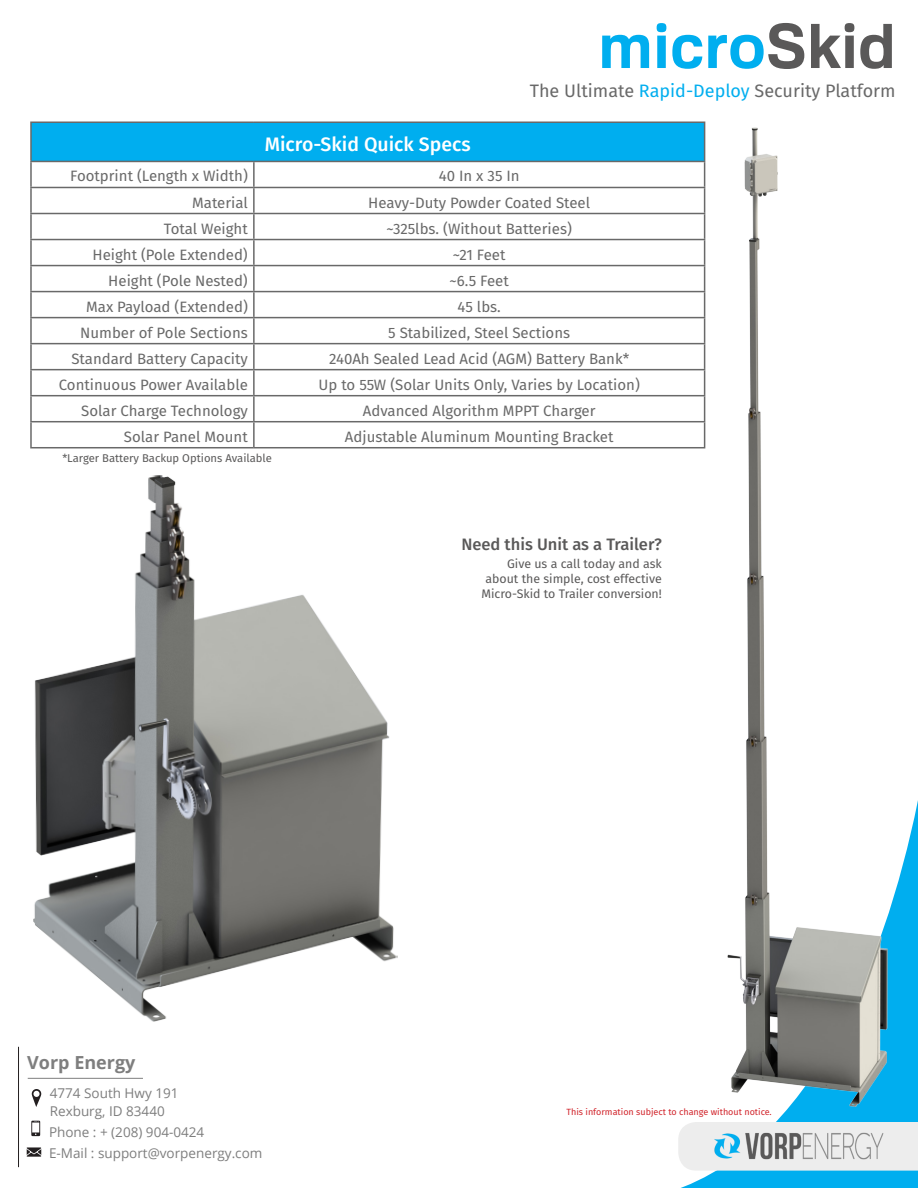
<style>
.page{position:relative;width:918px;height:1188px;background:#fff}
.page>*{position:absolute;margin:0;border:0;box-sizing:border-box;transform-origin:0 0}
.t1{font:700 61.5px "Familiar Pro";color:#00aeef}
.t2{font:500 19.5px "Fira Sans";color:#fff}
.t3{font:18px "Fira Sans";color:#696969}
.t4{font:700 18px "Open Sans";color:#7e7e7e}
.t5{font:500 16.5px "Fira Sans";color:#5a5959}
.t6{font:15px "Fira Sans";color:#696969}
.t7{font:13.5px "Open Sans";color:#7e7e7e}
.t8{font:12.3px/14.9px "Fira Sans";color:#5a5959;text-align:right}
.t9{font:11.25px "Fira Sans";color:#5a5959}
.t10{font:9px "Fira Sans";color:#d1232a}
.s1{color:#5a5959}
.s2{color:#00aeef}
</style>
<div class="page">
<svg style="left:248px;top:415px;width:670px;height:773px"></svg>
<svg style="left:27px;top:1147px;width:14px;height:10px"></svg>
<svg style="left:32px;top:1089px;width:9px;height:18px"></svg>
<svg style="left:31px;top:1121px;width:9px;height:15px"></svg>
<hr style="left:18px;top:1047px;width:1px;height:120px;background:#231f20">
<hr style="left:28px;top:1078px;width:115px;height:1px;background:#7e7e7e">
<div style="left:678px;top:1122px;width:240px;height:49px;background:#ededed"></div>
<img style="left:712px;top:1132px;width:172px;height:29px">
<div style="left:31px;top:122px;width:674px;height:39px;background:#00aeef"></div>
<hr style="left:30px;top:122px;width:224px;height:1px;background:#696969">
<hr style="left:30px;top:123px;width:2px;height:38px;background:#696969">
<hr style="left:254px;top:122px;width:451px;height:1px;background:#696969">
<hr style="left:704px;top:123px;width:1px;height:38px;background:#696969">
<hr style="left:30px;top:161px;width:224px;height:1px;background:#696969">
<hr style="left:30px;top:162px;width:2px;height:25px;background:#696969">
<hr style="left:254px;top:161px;width:451px;height:1px;background:#696969">
<hr style="left:253px;top:162px;width:2px;height:25px;background:#696969">
<hr style="left:30px;top:187px;width:224px;height:1px;background:#696969">
<hr style="left:30px;top:188px;width:2px;height:25px;background:#696969">
<hr style="left:254px;top:187px;width:451px;height:1px;background:#696969">
<hr style="left:253px;top:188px;width:2px;height:25px;background:#696969">
<hr style="left:30px;top:213px;width:224px;height:1px;background:#696969">
<hr style="left:30px;top:214px;width:2px;height:25px;background:#696969">
<hr style="left:254px;top:213px;width:451px;height:1px;background:#696969">
<hr style="left:253px;top:214px;width:2px;height:25px;background:#696969">
<hr style="left:30px;top:239px;width:224px;height:1px;background:#696969">
<hr style="left:30px;top:240px;width:2px;height:25px;background:#696969">
<hr style="left:254px;top:239px;width:451px;height:1px;background:#696969">
<hr style="left:253px;top:240px;width:2px;height:25px;background:#696969">
<hr style="left:30px;top:265px;width:224px;height:1px;background:#696969">
<hr style="left:30px;top:266px;width:2px;height:25px;background:#696969">
<hr style="left:254px;top:265px;width:451px;height:1px;background:#696969">
<hr style="left:253px;top:266px;width:2px;height:25px;background:#696969">
<hr style="left:30px;top:291px;width:224px;height:1px;background:#696969">
<hr style="left:30px;top:292px;width:2px;height:25px;background:#696969">
<hr style="left:254px;top:291px;width:451px;height:1px;background:#696969">
<hr style="left:253px;top:292px;width:2px;height:25px;background:#696969">
<hr style="left:30px;top:317px;width:224px;height:1px;background:#696969">
<hr style="left:30px;top:318px;width:2px;height:25px;background:#696969">
<hr style="left:254px;top:317px;width:451px;height:1px;background:#696969">
<hr style="left:253px;top:318px;width:2px;height:25px;background:#696969">
<hr style="left:30px;top:343px;width:224px;height:1px;background:#696969">
<hr style="left:30px;top:344px;width:2px;height:25px;background:#696969">
<hr style="left:254px;top:343px;width:451px;height:1px;background:#696969">
<hr style="left:253px;top:344px;width:2px;height:25px;background:#696969">
<hr style="left:30px;top:369px;width:224px;height:1px;background:#696969">
<hr style="left:30px;top:370px;width:2px;height:25px;background:#696969">
<hr style="left:254px;top:369px;width:451px;height:1px;background:#696969">
<hr style="left:253px;top:370px;width:2px;height:25px;background:#696969">
<hr style="left:30px;top:395px;width:224px;height:1px;background:#696969">
<hr style="left:30px;top:396px;width:2px;height:25px;background:#696969">
<hr style="left:254px;top:395px;width:451px;height:1px;background:#696969">
<hr style="left:253px;top:396px;width:2px;height:25px;background:#696969">
<hr style="left:30px;top:421px;width:224px;height:1px;background:#696969">
<hr style="left:30px;top:422px;width:2px;height:25px;background:#696969">
<hr style="left:254px;top:421px;width:451px;height:1px;background:#696969">
<hr style="left:253px;top:422px;width:2px;height:25px;background:#696969">
<svg style="left:704px;top:162px;width:1px;height:285px"></svg>
<hr style="left:30px;top:447px;width:224px;height:1px;background:#696969">
<hr style="left:254px;top:447px;width:451px;height:1px;background:#696969">
<img style="left:33px;top:471px;width:366px;height:553px">
<img style="left:728px;top:127px;width:159px;height:980px">
<p class="t2" style="left:265px;top:129px;width:207px">Micro-Skid Quick Specs</p>
<p class="t1" style="left:598px;top:8px;width:299px">micro<span class="s1">Skid</span></p>
<p class="t3" style="left:530px;top:77px;width:367px">The Ultimate <span class="s2">Rapid-Deploy</span> Security Platform</p>
<p class="t6" style="left:70px;top:165px;width:179px">Footprint (Length x Width)</p>
<p class="t6" style="left:439px;top:165px;width:82px">40 In x 35 In</p>
<p class="t6" style="left:192px;top:191px;width:57px">Material</p>
<p class="t6" style="left:368px;top:191px;width:223px">Heavy-Duty Powder Coated Steel</p>
<p class="t6" style="left:164px;top:217px;width:86px">Total Weight</p>
<p class="t6" style="left:387px;top:217px;width:187px">~325lbs. (Without Batteries)</p>
<p class="t6" style="left:92px;top:243px;width:157px">Height (Pole Extended)</p>
<p class="t6" style="left:453px;top:243px;width:54px">~21 Feet</p>
<p class="t6" style="left:108px;top:269px;width:141px">Height (Pole Nested)</p>
<p class="t6" style="left:450px;top:269px;width:61px">~6.5 Feet</p>
<p class="t6" style="left:86px;top:295px;width:163px">Max Payload (Extended)</p>
<p class="t6" style="left:458px;top:295px;width:45px">45 lbs.</p>
<p class="t6" style="left:80px;top:321px;width:169px">Number of Pole Sections</p>
<p class="t6" style="left:388px;top:321px;width:183px">5 Stabilized, Steel Sections</p>
<p class="t6" style="left:71px;top:347px;width:178px">Standard Battery Capacity</p>
<p class="t6" style="left:329px;top:347px;width:302px">240Ah Sealed Lead Acid (AGM) Battery Bank*</p>
<p class="t6" style="left:59px;top:373px;width:191px">Continuous Power Available</p>
<p class="t6" style="left:319px;top:373px;width:323px">Up to 55W (Solar Units Only, Varies by Location)</p>
<p class="t6" style="left:81px;top:399px;width:168px">Solar Charge Technology</p>
<p class="t6" style="left:363px;top:399px;width:234px">Advanced Algorithm MPPT Charger</p>
<p class="t6" style="left:124px;top:425px;width:125px">Solar Panel Mount</p>
<p class="t6" style="left:345px;top:425px;width:270px">Adjustable Aluminum Mounting Bracket</p>
<p class="t9" style="left:62px;top:450px;width:211px">*Larger Battery Backup Options Available</p>
<p class="t4" style="left:27px;top:1050px;width:110px">Vorp Energy</p>
<p class="t7" style="left:50px;top:1084px;width:130px">4774 South Hwy 191</p>
<p class="t7" style="left:50px;top:1102px;width:117px">Rexburg, ID 83440</p>
<p class="t7" style="left:49px;top:1122px;width:157px">Phone : + (208) 904-0424</p>
<p class="t7" style="left:49px;top:1143px;width:215px">E-Mail : support@vorpenergy.com</p>
<p class="t5" style="left:461px;top:531px;width:202px">Need this Unit as a Trailer?</p>
<p class="t8" style="left:482px;top:556px;width:182px">Give us a call today and ask about the simple, cost effective<br>Micro-Skid to Trailer conversion!</p>
<p class="t10" style="left:566px;top:1105px;width:207px">This information subject to change without notice.</p>
</div>
